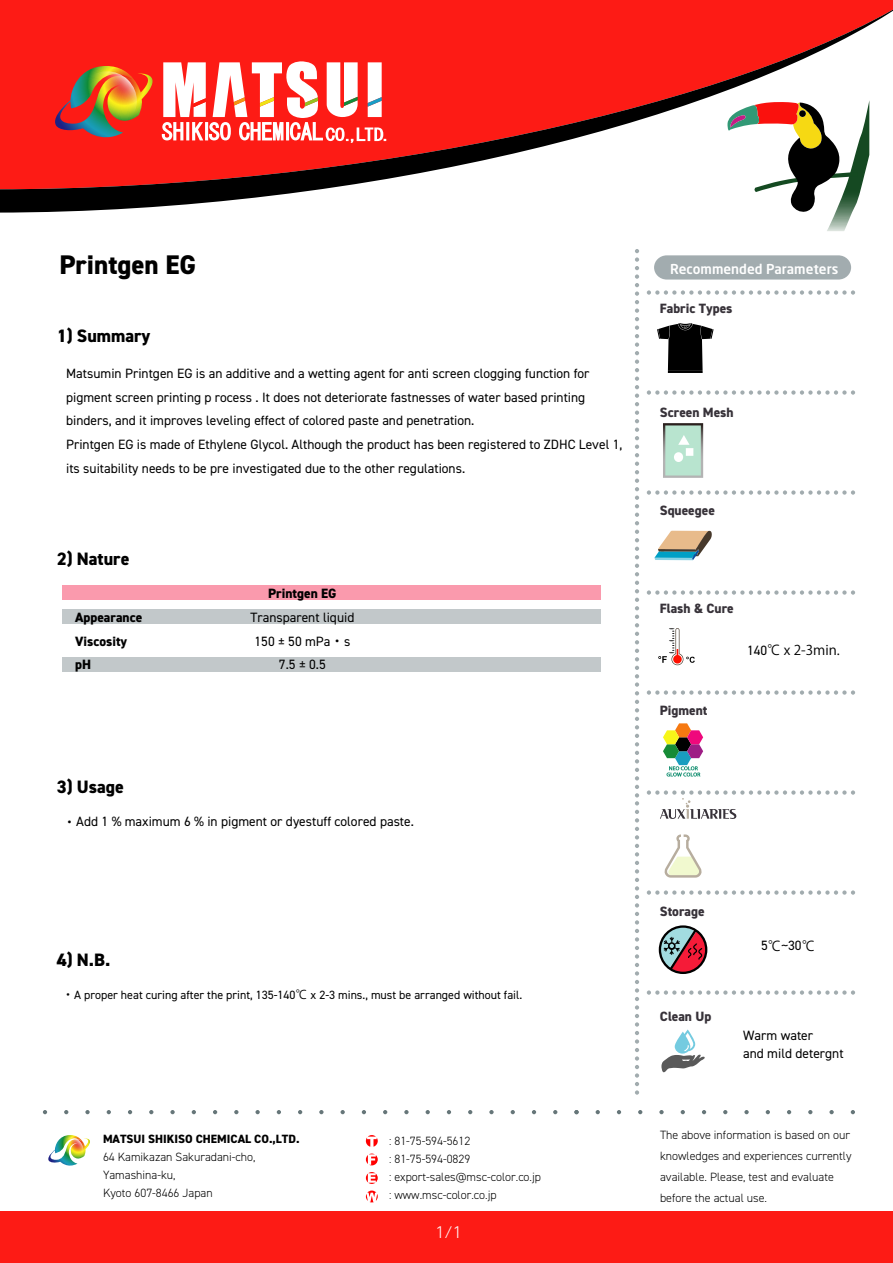
<style>
.page{position:relative;width:893px;height:1263px;background:#fff}
.page>*{position:absolute;margin:0;border:0;box-sizing:border-box;transform-origin:0 0}
.t1{font:800 27px "DIN2014";color:#000}
.t2{font:800 18px "DIN2014";color:#000}
.t3{font:300 15px "UD Shin Go Pr 6 N";color:#fff}
.t4{font:13.5px/23.7px "DIN2014";color:#000}
.t5{font:800 13.5px "DIN2014";color:#373239}
.t6{font:800 13.5px/23.7px "DIN2014";color:#000}
.t7{font:500 13.5px "Neo Sans W1 G";color:#fff}
.t8{font:13.5px "Koz Go Pr 6 N";color:#000}
.t9{font:300 12px/18px "DIN2014";color:#000}
.t10{font:12px "DIN2014";color:#000}
.t11{font:800 12px "DIN2014";color:#000}
.s1{font-family:"Koz Go Pr 6 N"}
.s2{font-family:"DIN2014"}
</style>
<div class="page">
<div style="left:63px;top:585px;width:538px;height:15px;background:#fa9aad"></div>
<svg style="left:48px;top:1135px;width:42px;height:31px"></svg>
<svg style="left:43px;top:1110px;width:4px;height:4px"></svg>
<svg style="left:64px;top:1110px;width:4px;height:4px"></svg>
<svg style="left:85px;top:1110px;width:5px;height:4px"></svg>
<svg style="left:107px;top:1110px;width:4px;height:4px"></svg>
<svg style="left:128px;top:1110px;width:4px;height:4px"></svg>
<svg style="left:149px;top:1110px;width:4px;height:4px"></svg>
<svg style="left:170px;top:1110px;width:5px;height:4px"></svg>
<svg style="left:192px;top:1110px;width:4px;height:4px"></svg>
<svg style="left:213px;top:1110px;width:4px;height:4px"></svg>
<svg style="left:234px;top:1110px;width:4px;height:4px"></svg>
<svg style="left:255px;top:1110px;width:5px;height:4px"></svg>
<svg style="left:277px;top:1110px;width:4px;height:4px"></svg>
<svg style="left:298px;top:1110px;width:4px;height:4px"></svg>
<svg style="left:319px;top:1110px;width:5px;height:4px"></svg>
<svg style="left:341px;top:1110px;width:4px;height:4px"></svg>
<svg style="left:362px;top:1110px;width:4px;height:4px"></svg>
<svg style="left:383px;top:1110px;width:4px;height:4px"></svg>
<svg style="left:404px;top:1110px;width:5px;height:4px"></svg>
<svg style="left:426px;top:1110px;width:4px;height:4px"></svg>
<svg style="left:447px;top:1110px;width:4px;height:4px"></svg>
<svg style="left:468px;top:1110px;width:4px;height:4px"></svg>
<svg style="left:489px;top:1110px;width:5px;height:4px"></svg>
<svg style="left:511px;top:1110px;width:4px;height:4px"></svg>
<svg style="left:532px;top:1110px;width:4px;height:4px"></svg>
<svg style="left:553px;top:1110px;width:4px;height:4px"></svg>
<svg style="left:574px;top:1110px;width:5px;height:4px"></svg>
<svg style="left:596px;top:1110px;width:4px;height:4px"></svg>
<svg style="left:617px;top:1110px;width:4px;height:4px"></svg>
<svg style="left:638px;top:1110px;width:4px;height:4px"></svg>
<svg style="left:659px;top:1110px;width:5px;height:4px"></svg>
<svg style="left:681px;top:1110px;width:4px;height:4px"></svg>
<svg style="left:702px;top:1110px;width:4px;height:4px"></svg>
<svg style="left:723px;top:1110px;width:4px;height:4px"></svg>
<svg style="left:744px;top:1110px;width:5px;height:4px"></svg>
<svg style="left:766px;top:1110px;width:4px;height:4px"></svg>
<svg style="left:787px;top:1110px;width:4px;height:4px"></svg>
<svg style="left:808px;top:1110px;width:4px;height:4px"></svg>
<svg style="left:829px;top:1110px;width:5px;height:4px"></svg>
<svg style="left:851px;top:1110px;width:4px;height:4px"></svg>
<svg style="left:663px;top:423px;width:40px;height:55px;background:#b4d3c3"></svg>
<svg style="left:654px;top:530px;width:58px;height:30px"></svg>
<svg style="left:658px;top:628px;width:37px;height:37px"></svg>
<svg style="left:658px;top:925px;width:50px;height:49px"></svg>
<svg style="left:663px;top:723px;width:40px;height:53px"></svg>
<svg style="left:635px;top:249px;width:4px;height:846px"></svg>
<svg style="left:654px;top:255px;width:197px;height:25px;background:#a7b0b3"></svg>
<svg style="left:647px;top:390px;width:208px;height:5px"></svg>
<svg style="left:647px;top:490px;width:208px;height:5px"></svg>
<svg style="left:647px;top:590px;width:208px;height:5px"></svg>
<svg style="left:647px;top:690px;width:208px;height:5px"></svg>
<svg style="left:647px;top:290px;width:208px;height:5px"></svg>
<svg style="left:647px;top:890px;width:208px;height:5px"></svg>
<svg style="left:647px;top:990px;width:208px;height:5px"></svg>
<svg style="left:661px;top:1029px;width:44px;height:43px"></svg>
<svg style="left:0;top:2px;width:893px;height:211px;fill:#fd1b15"></svg>
<svg style="left:51px;top:61px;width:335px;height:84px"></svg>
<svg style="left:727px;top:100px;width:142px;height:131px"></svg>
<svg style="left:647px;top:790px;width:208px;height:29px"></svg>
<div style="left:63px;top:609px;width:538px;height:15px;background:#c2c8ca"></div>
<div style="left:63px;top:657px;width:538px;height:15px;background:#c2c8ca"></div>
<div style="left:0;top:1211px;width:893px;height:52px;background:#fd1b15"></div>
<svg style="left:664px;top:834px;width:38px;height:44px"></svg>
<svg style="left:366px;top:1190px;width:12px;height:12px"></svg>
<svg style="left:366px;top:1172px;width:12px;height:12px"></svg>
<svg style="left:366px;top:1153px;width:12px;height:12px"></svg>
<svg style="left:366px;top:1135px;width:12px;height:12px"></svg>
<svg style="left:657px;top:323px;width:57px;height:50px"></svg>
<h1 class="t1" style="left:60px;top:247px;width:138px">Printgen EG</h1>
<h2 class="t2" style="left:57px;top:324px;width:95px">1) Summary</h2>
<p class="t4" style="left:66px;top:361px;width:558px">Matsumin Printgen EG is an additive and a wetting agent for anti screen clogging function for pigment screen printing p rocess . It does not deteriorate fastnesses of water based printing binders, and it improves leveling effect of colored paste and penetration.<br>Printgen EG is made of Ethylene Glycol. Although the product has been registered to ZDHC Level 1, its suitability needs to be pre investigated due to the other regulations.</p>
<h2 class="t2" style="left:57px;top:547px;width:74px">2) Nature</h2>
<p class="t6" style="left:75px;top:605px;width:69px">Appearance<br>Viscosity pH</p>
<h2 class="t2" style="left:57px;top:775px;width:69px">3) Usage</h2>
<p class="t6" style="left:268px;top:582px;width:70px">Printgen EG</p>
<p class="t4" style="left:250px;top:605px;width:105px;text-align:center">Transparent liquid<br>150 ± 50 mPa<span class="s1">・</span>s<br>7.5 ± 0.5</p>
<p class="t4" style="left:63px;top:809px;width:353px"><span class="s1">・</span>Add 1 % maximum 6 % in pigment or dyestuff colored paste.</p>
<h2 class="t2" style="left:57px;top:948px;width:55px">4) N.B.</h2>
<p class="t10" style="left:62px;top:987px;width:462px"><span class="s1">・</span>A proper heat curing after the print, 135-140<span class="s1">℃</span> x 2-3 mins., must be arranged without fail.</p>
<p class="t11" style="left:103px;top:1131px;width:198px">MATSUI SHIKISO CHEMICAL CO.,LTD.</p>
<p class="t9" style="left:103px;top:1148px;width:154px">64 Kamikazan Sakuradani-cho,<br>Yamashina-ku,<br>Kyoto 607-8466 Japan</p>
<p class="t9" style="left:389px;top:1132px;width:153px">: 81-75-594-5612<br>: 81-75-594-0829<br>: export-sales@msc-color.co.jp : www.msc-color.co.jp</p>
<p class="t3" style="left:435px;top:1220px;width:29px">1/1</p>
<p class="t7" style="left:670px;top:261px;width:170px">Recommended Parameters</p>
<p class="t5" style="left:660px;top:299px;width:74px">Fabric Types</p>
<p class="t5" style="left:660px;top:403px;width:75px">Screen Mesh</p>
<p class="t5" style="left:660px;top:502px;width:56px">Squeegee</p>
<p class="t5" style="left:660px;top:599px;width:75px">Flash &amp; Cure</p>
<p class="t8" style="left:747px;top:643px;width:94px"><span class="s2">140</span>℃ x 2-3min.</p>
<p class="t5" style="left:660px;top:701px;width:49px">Pigment</p>
<p class="t5" style="left:660px;top:902px;width:46px">Storage</p>
<p class="t5" style="left:660px;top:1007px;width:53px">Clean Up</p>
<p class="t4" style="left:761px;top:934px;width:55px">5<span class="s1">℃</span>~30<span class="s1">℃</span></p>
<p class="t4" style="left:743px;top:1026px;width:102px;line-height:18px">Warm water<br>and mild detergnt</p>
<p class="t9" style="left:660px;top:1124px;width:193px;line-height:21px">The above information is based on our knowledges and experiences currently available. Please, test and evaluate before the actual use.</p>
</div>
